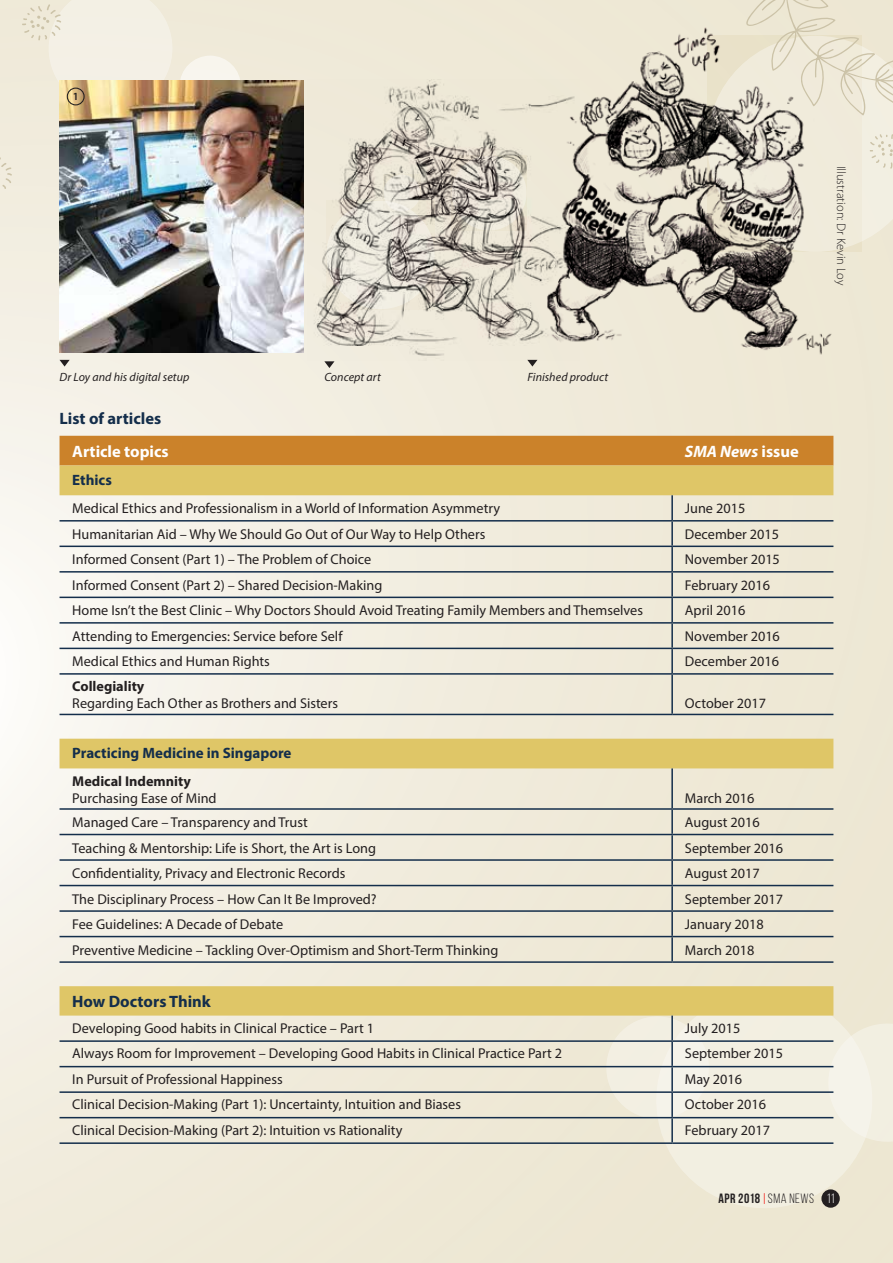
<style>
.page{position:relative;width:893px;height:1263px;background:#fff}
.page>*{position:absolute;margin:0;border:0;box-sizing:border-box;transform-origin:0 0}
.t1{font:700 16.5px "Myriad Pro";color:#142e4b}
.t2{font:700 16.5px "Myriad Pro";color:#fff}
.t3{font:italic 700 16.5px "Myriad Pro";color:#fff}
.t4{font:700 15px "Myriad Pro";color:#142e4b}
.t5{font:14.25px "Myriad Pro";color:#231f20}
.t6{font:700 14.25px "Myriad Pro";color:#231f20}
.t7{font:13.5px "Bebas Neue";letter-spacing:.04em;color:#231f20}
.t8{font:300 12.45px "Myriad Pro";letter-spacing:.005em;color:#231f20}
.t9{font:italic 12px "Myriad Pro";letter-spacing:.005em;color:#231f20}
.t10{font:600 10.95px "Myriad Pro";color:#231f20}
.s1{font-style:normal}
.s2{font-style:inherit}
.s3{color:#fff}
</style>
<div class="page">
<div style="left:0;top:0;width:893px;height:1263px;background:linear-gradient(to right,#f5f1e8,#ece5d0)"></div>
<div style="left:180px;top:56px;width:61px;height:61px;background:#f8f5ed;border-radius:50%"></div>
<svg style="left:656px;top:1142px;width:216px;height:66px;background:#f0ecdc"></svg>
<svg style="left:0;top:157px;width:12px;height:32px"></svg>
<svg style="left:22px;top:0;width:150px;height:110px;background:#f1ede0"></svg>
<svg style="left:707px;top:0;width:186px;height:252px;background:#ede8d7"></svg>
<img style="left:534px;top:26px;width:326px;height:334px">
<img style="left:307px;top:80px;width:272px;height:281px">
<svg style="left:60px;top:436px;width:773px;height:59px;background:#d5a449"></svg>
<hr style="left:671px;top:495px;width:2px;height:25px;background:#142e4b">
<hr style="left:60px;top:520px;width:612px;height:1px;background:#142e4b">
<hr style="left:60px;top:546px;width:612px;height:1px;background:#142e4b">
<hr style="left:60px;top:571px;width:612px;height:2px;background:#142e4b">
<hr style="left:60px;top:597px;width:612px;height:1px;background:#142e4b">
<hr style="left:60px;top:622px;width:612px;height:2px;background:#142e4b">
<hr style="left:60px;top:648px;width:612px;height:1px;background:#142e4b">
<hr style="left:671px;top:521px;width:2px;height:25px;background:#142e4b">
<hr style="left:671px;top:547px;width:2px;height:24px;background:#142e4b">
<hr style="left:671px;top:573px;width:2px;height:24px;background:#142e4b">
<hr style="left:671px;top:598px;width:2px;height:24px;background:#142e4b">
<hr style="left:671px;top:624px;width:2px;height:24px;background:#142e4b">
<hr style="left:671px;top:649px;width:2px;height:24px;background:#142e4b">
<hr style="left:672px;top:520px;width:161px;height:1px;background:#142e4b">
<hr style="left:672px;top:546px;width:161px;height:1px;background:#142e4b">
<hr style="left:672px;top:571px;width:161px;height:2px;background:#142e4b">
<hr style="left:672px;top:597px;width:161px;height:1px;background:#142e4b">
<hr style="left:672px;top:622px;width:161px;height:2px;background:#142e4b">
<hr style="left:672px;top:648px;width:161px;height:1px;background:#142e4b">
<hr style="left:60px;top:673px;width:612px;height:2px;background:#142e4b">
<hr style="left:60px;top:714px;width:612px;height:1px;background:#142e4b">
<hr style="left:671px;top:675px;width:2px;height:39px;background:#142e4b">
<hr style="left:672px;top:673px;width:161px;height:2px;background:#142e4b">
<hr style="left:672px;top:714px;width:161px;height:1px;background:#142e4b">
<img style="left:60px;top:81px;width:243px;height:272px">
<div style="left:67px;top:88px;width:18px;height:17px;border:1px solid #231f20;border-radius:50%"></div>
<svg style="left:60px;top:360px;width:10px;height:7px"></svg>
<svg style="left:324px;top:361px;width:10px;height:7px"></svg>
<svg style="left:527px;top:360px;width:10px;height:7px"></svg>
<div style="left:60px;top:739px;width:773px;height:29px;background:#dfc667"></div>
<hr style="left:671px;top:768px;width:2px;height:40px;background:#142e4b">
<hr style="left:60px;top:808px;width:612px;height:2px;background:#142e4b">
<hr style="left:60px;top:834px;width:612px;height:1px;background:#142e4b">
<hr style="left:671px;top:810px;width:2px;height:24px;background:#142e4b">
<hr style="left:671px;top:835px;width:2px;height:24px;background:#142e4b">
<hr style="left:672px;top:808px;width:161px;height:2px;background:#142e4b">
<hr style="left:672px;top:834px;width:161px;height:1px;background:#142e4b">
<hr style="left:60px;top:859px;width:612px;height:2px;background:#142e4b">
<hr style="left:671px;top:861px;width:2px;height:24px;background:#142e4b">
<hr style="left:672px;top:859px;width:161px;height:2px;background:#142e4b">
<hr style="left:60px;top:885px;width:612px;height:1px;background:#142e4b">
<hr style="left:60px;top:910px;width:612px;height:2px;background:#142e4b">
<hr style="left:60px;top:936px;width:612px;height:1px;background:#142e4b">
<hr style="left:60px;top:961px;width:612px;height:2px;background:#142e4b">
<hr style="left:671px;top:886px;width:2px;height:24px;background:#142e4b">
<hr style="left:671px;top:912px;width:2px;height:24px;background:#142e4b">
<hr style="left:671px;top:937px;width:2px;height:24px;background:#142e4b">
<hr style="left:672px;top:885px;width:161px;height:1px;background:#142e4b">
<hr style="left:672px;top:910px;width:161px;height:2px;background:#142e4b">
<hr style="left:672px;top:936px;width:161px;height:1px;background:#142e4b">
<hr style="left:672px;top:961px;width:161px;height:2px;background:#142e4b">
<svg style="left:60px;top:986px;width:833px;height:156px;background:#ece3c6"></svg>
<hr style="left:671px;top:1015px;width:2px;height:25px;background:#142e4b">
<hr style="left:60px;top:1040px;width:612px;height:2px;background:#142e4b">
<hr style="left:60px;top:1066px;width:612px;height:1px;background:#142e4b">
<hr style="left:60px;top:1091px;width:612px;height:2px;background:#142e4b">
<hr style="left:60px;top:1117px;width:612px;height:1px;background:#142e4b">
<hr style="left:60px;top:1142px;width:612px;height:2px;background:#142e4b">
<hr style="left:671px;top:1042px;width:2px;height:24px;background:#142e4b">
<hr style="left:671px;top:1067px;width:2px;height:24px;background:#142e4b">
<hr style="left:671px;top:1093px;width:2px;height:24px;background:#142e4b">
<hr style="left:671px;top:1118px;width:2px;height:24px;background:#142e4b">
<hr style="left:672px;top:1040px;width:161px;height:2px;background:#142e4b">
<hr style="left:672px;top:1066px;width:161px;height:1px;background:#142e4b">
<hr style="left:672px;top:1091px;width:161px;height:2px;background:#142e4b">
<hr style="left:672px;top:1117px;width:161px;height:1px;background:#142e4b">
<hr style="left:672px;top:1142px;width:161px;height:2px;background:#142e4b">
<div style="left:821px;top:1189px;width:19px;height:19px;background:#231f20;border-radius:50%"></div>
<p class="t10" style="left:73px;top:90px;width:7px">1</p>
<p class="t9" style="left:60px;top:369px;width:131px">Dr Loy and his digital setup</p>
<p class="t9" style="left:324px;top:369px;width:58px">Concept art</p>
<p class="t9" style="left:527px;top:369px;width:83px">Finished product</p>
<p class="t1" style="left:60px;top:408px;width:103px">List of articles</p>
<p class="t2" style="left:72px;top:440px;width:98px">Article topics</p>
<p class="t3" style="left:685px;top:440px;width:115px">SMA News <span class="s1">issue</span></p>
<p class="t4" style="left:72px;top:470px;width:41px">Ethics</p>
<p class="t5" style="left:72px;top:500px;width:429px">Medical Ethics and Professionalism in a World of Information Asymmetry</p>
<p class="t5" style="left:685px;top:500px;width:62px">June 2015</p>
<p class="t5" style="left:72px;top:525px;width:415px">Humanitarian Aid – Why We Should Go Out of Our Way to Help Others</p>
<p class="t5" style="left:685px;top:525px;width:96px">December 2015</p>
<p class="t5" style="left:72px;top:551px;width:301px">Informed Consent (Part 1) – The Problem of Choice</p>
<p class="t5" style="left:685px;top:551px;width:97px">November 2015</p>
<p class="t5" style="left:72px;top:576px;width:312px">Informed Consent (Part 2) – Shared Decision-Making</p>
<p class="t5" style="left:685px;top:576px;width:87px">February 2016</p>
<p class="t5" style="left:72px;top:602px;width:572px">Home Isn’t the Best Clinic – Why Doctors Should Avoid Treating Family Members and Themselves</p>
<p class="t5" style="left:685px;top:602px;width:62px">April 2016</p>
<p class="t5" style="left:72px;top:627px;width:272px">Attending to Emergencies: Service before Self</p>
<p class="t5" style="left:685px;top:627px;width:97px">November 2016</p>
<p class="t5" style="left:72px;top:653px;width:199px">Medical Ethics and Human Rights</p>
<p class="t5" style="left:685px;top:653px;width:96px">December 2016</p>
<p class="t6" style="left:72px;top:677px;width:74px">Collegiality</p>
<p class="t5" style="left:72px;top:694px;width:267px">Regarding Each Other as Brothers and Sisters</p>
<p class="t5" style="left:685px;top:694px;width:83px">October 2017</p>
<p class="t4" style="left:72px;top:744px;width:221px">Practicing Medicine in Singapore</p>
<p class="t6" style="left:72px;top:771px;width:120px">Medical Indemnity</p>
<p class="t5" style="left:72px;top:789px;width:146px">Purchasing Ease of Mind</p>
<p class="t5" style="left:685px;top:789px;width:71px">March 2016</p>
<p class="t5" style="left:72px;top:813px;width:237px">Managed Care – Transparency and Trust</p>
<p class="t5" style="left:685px;top:813px;width:76px">August 2016</p>
<p class="t5" style="left:72px;top:839px;width:305px">Teaching &amp; Mentorship: Life is Short, the Art is Long</p>
<p class="t5" style="left:685px;top:839px;width:100px">September 2016</p>
<p class="t5" style="left:72px;top:864px;width:275px">Confidentiality, Privacy and Electronic Records</p>
<p class="t5" style="left:685px;top:864px;width:76px">August 2017</p>
<p class="t5" style="left:72px;top:890px;width:306px">The Disciplinary Process – How Can It Be Improved?</p>
<p class="t5" style="left:685px;top:890px;width:100px">September 2017</p>
<p class="t5" style="left:72px;top:915px;width:212px">Fee Guidelines: A Decade of Debate</p>
<p class="t5" style="left:685px;top:915px;width:80px">January 2018</p>
<p class="t5" style="left:72px;top:941px;width:428px">Preventive Medicine – Tackling Over-Optimism and Short-Term Thinking</p>
<p class="t5" style="left:685px;top:941px;width:71px">March 2018</p>
<p class="t1" style="left:72px;top:991px;width:140px">How Doctors Think</p>
<p class="t5" style="left:72px;top:1019px;width:303px">Developing Good habits in Clinical Practice – Part 1</p>
<p class="t5" style="left:685px;top:1019px;width:57px">July 2015</p>
<p class="t5" style="left:72px;top:1044px;width:491px">Always Room for Improvement – Developing Good Habits in Clinical Practice Part 2</p>
<p class="t5" style="left:685px;top:1044px;width:100px">September 2015</p>
<p class="t5" style="left:72px;top:1070px;width:212px">In Pursuit of Professional Happiness</p>
<p class="t5" style="left:685px;top:1070px;width:59px">May 2016</p>
<p class="t5" style="left:72px;top:1095px;width:390px">Clinical Decision-Making (Part 1): Uncertainty, Intuition and Biases</p>
<p class="t5" style="left:685px;top:1095px;width:83px">October 2016</p>
<p class="t5" style="left:72px;top:1121px;width:332px">Clinical Decision-Making (Part 2): Intuition vs Rationality</p>
<p class="t5" style="left:685px;top:1121px;width:87px">February 2017</p>
<p class="t8" style="left:849px;top:166px;width:121px;rotate:90deg">Illustration: Dr Kevin Loy</p>
<p class="t7" style="left:718px;top:1191px;width:118px">APR 2018 <span class="s2">SMA NEWS</span> <span class="s3">11</span></p>
</div>
